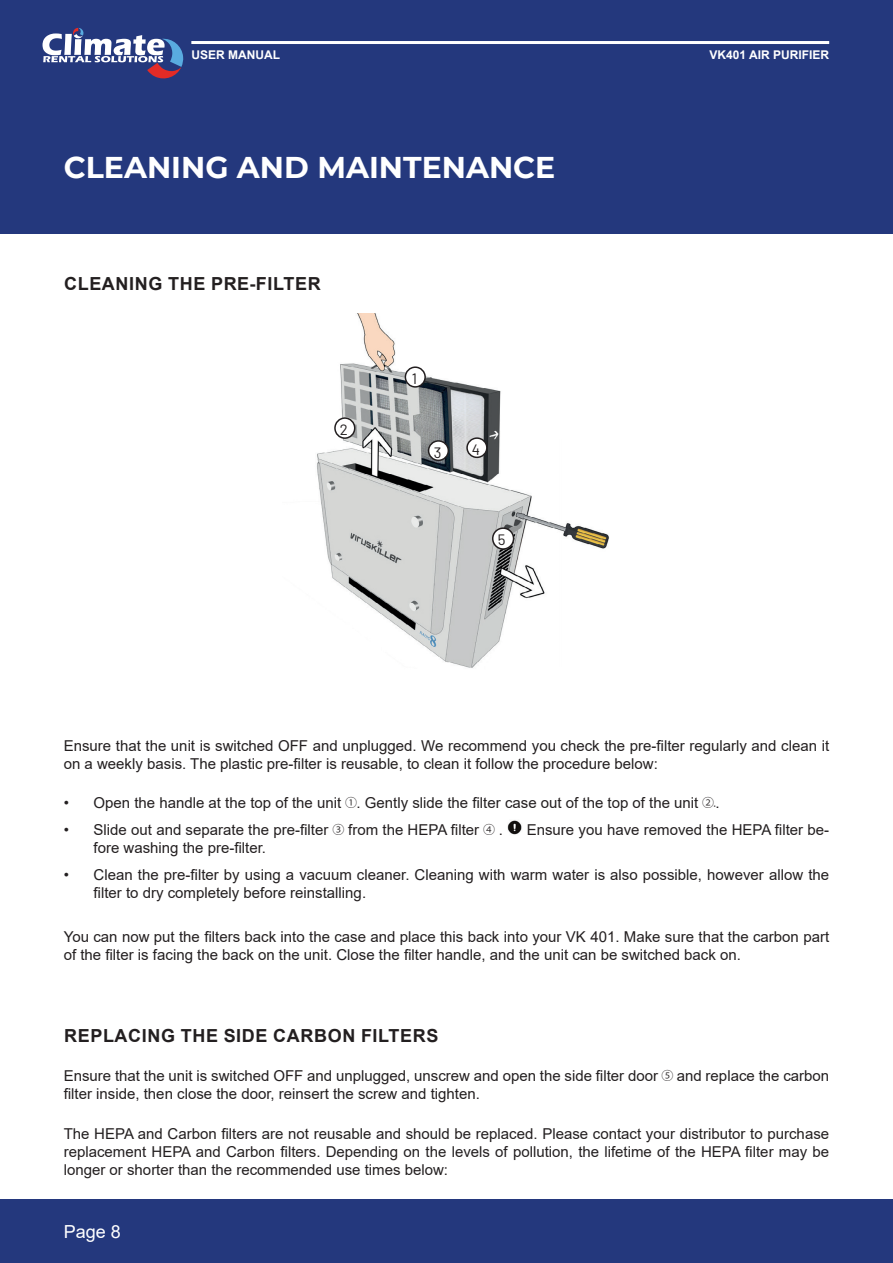
<style>
.page{position:relative;width:893px;height:1263px;background:#fff}
.page>*{position:absolute;margin:0;border:0;box-sizing:border-box;transform-origin:0 0}
.Heading_1{font:700 30px "Montserrat";color:#fff}
.Heading_3{font:700 18px "Arial";letter-spacing:.035em;color:#231f20}
.t1{font:18px "Arial";color:#fff}
.Body_Text{font:15px/18px "Arial";color:#231f20}
.t2{font:15px "Barlow";color:#231f20}
.t3{font:700 12px "Arial";color:#fff}
.s1{font-family:"Koz Go Pr 6 N";font-size:12px}
.s2{font-family:"Barlow";font-size:12px}
</style>
<div class="page">
<div style="left:0;top:1199px;width:893px;height:64px;background:#24387d"></div>
<div style="left:0;top:0;width:893px;height:106px;background:#24387d"></div>
<svg style="left:43px;top:28px;width:140px;height:51px"></svg>
<hr style="left:191px;top:41px;width:638px;height:3px;background:#fff">
<img style="left:317px;top:314px;width:292px;height:354px">
<div style="left:405px;top:367px;width:20px;height:20px;background:#fff;border-radius:50%"></div>
<div style="left:405px;top:366px;width:21px;height:22px;border:2px solid #231f20;border-radius:50%"></div>
<div style="left:335px;top:418px;width:20px;height:20px;background:#fff;border-radius:50%"></div>
<div style="left:334px;top:417px;width:21px;height:22px;border:2px solid #231f20;border-radius:50%"></div>
<div style="left:429px;top:441px;width:19px;height:19px;background:#fff;border-radius:50%"></div>
<div style="left:428px;top:440px;width:21px;height:21px;border:2px solid #231f20;border-radius:50%"></div>
<div style="left:467px;top:438px;width:20px;height:19px;background:#fff;border-radius:50%"></div>
<div style="left:466px;top:437px;width:22px;height:21px;border:2px solid #231f20;border-radius:50%"></div>
<div style="left:493px;top:528px;width:21px;height:21px;background:#fff;border-radius:50%"></div>
<div style="left:492px;top:527px;width:22px;height:23px;border:2px solid #231f20;border-radius:50%"></div>
<img style="left:507px;top:820px;width:15px;height:15px">
<div style="left:0;top:106px;width:893px;height:128px;background:#24387d"></div>
<p class="t3" style="left:191px;top:46px;width:90px">USER MANUAL</p>
<p class="t3" style="left:710px;top:46px;width:121px">VK401 AIR PURIFIER</p>
<p class="Heading_1" style="left:64px;top:146px;width:493px">CLEANING AND MAINTENANCE</p>
<p class="Heading_3" style="left:64px;top:270px;width:258px">CLEANING THE PRE-FILTER</p>
<p class="t2" style="left:340px;top:419px;width:10px">2</p>
<p class="t2" style="left:412px;top:368px;width:7px">1</p>
<p class="t2" style="left:434px;top:442px;width:9px">3</p>
<p class="t2" style="left:472px;top:439px;width:10px">4</p>
<p class="t2" style="left:498px;top:529px;width:9px">5</p>
<p class="Body_Text" style="left:64px;top:736px;width:767px">Ensure that the unit is switched OFF and unplugged. We recommend you check the pre-filter regularly and clean it on a weekly basis. The plastic pre-filter is reusable, to clean it follow the procedure below:</p>
<p class="Body_Text" style="left:64px;top:794px;width:657px">• Open the handle at the top of the unit <span class="s1">①</span>. Gently slide the filter case out of the top of the unit <span class="s1">②</span><span class="s2">.</span>.</p>
<p class="Body_Text" style="left:64px;top:821px;width:441px">• Slide out and separate the pre-filter <span class="s1">③</span> from the HEPA filter <span class="s1">④</span> .</p>
<p class="Body_Text" style="left:527px;top:821px;width:304px">Ensure you have removed the HEPA filter be-</p>
<p class="Body_Text" style="left:94px;top:839px;width:174px">fore washing the pre-filter.</p>
<p class="Body_Text" style="left:94px;top:865px;width:737px;text-indent:-30px">• Clean the pre-filter by using a vacuum cleaner. Cleaning with warm water is also possible, however allow the filter to dry completely before reinstalling.</p>
<p class="Body_Text" style="left:64px;top:928px;width:767px">You can now put the filters back into the case and place this back into your VK 401. Make sure that the carbon part of the filter is facing the back on the unit. Close the filter handle, and the unit can be switched back on.</p>
<p class="Heading_3" style="left:64px;top:1023px;width:376px">REPLACING THE SIDE CARBON FILTERS</p>
<p class="Body_Text" style="left:64px;top:1067px;width:767px">Ensure that the unit is switched OFF and unplugged, unscrew and open the side filter door <span class="s1">⑤</span> and replace the carbon filter inside, then close the door, reinsert the screw and tighten.</p>
<p class="Body_Text" style="left:64px;top:1124px;width:767px;text-align:justify">The HEPA and Carbon filters are not reusable and should be replaced. Please contact your distributor to purchase replacement HEPA and Carbon filters. Depending on the levels of pollution, the lifetime of the HEPA filter may be longer or shorter than the recommended use times below:</p>
<p class="t1" style="left:64px;top:1219px;width:59px">Page 8</p>
</div>
